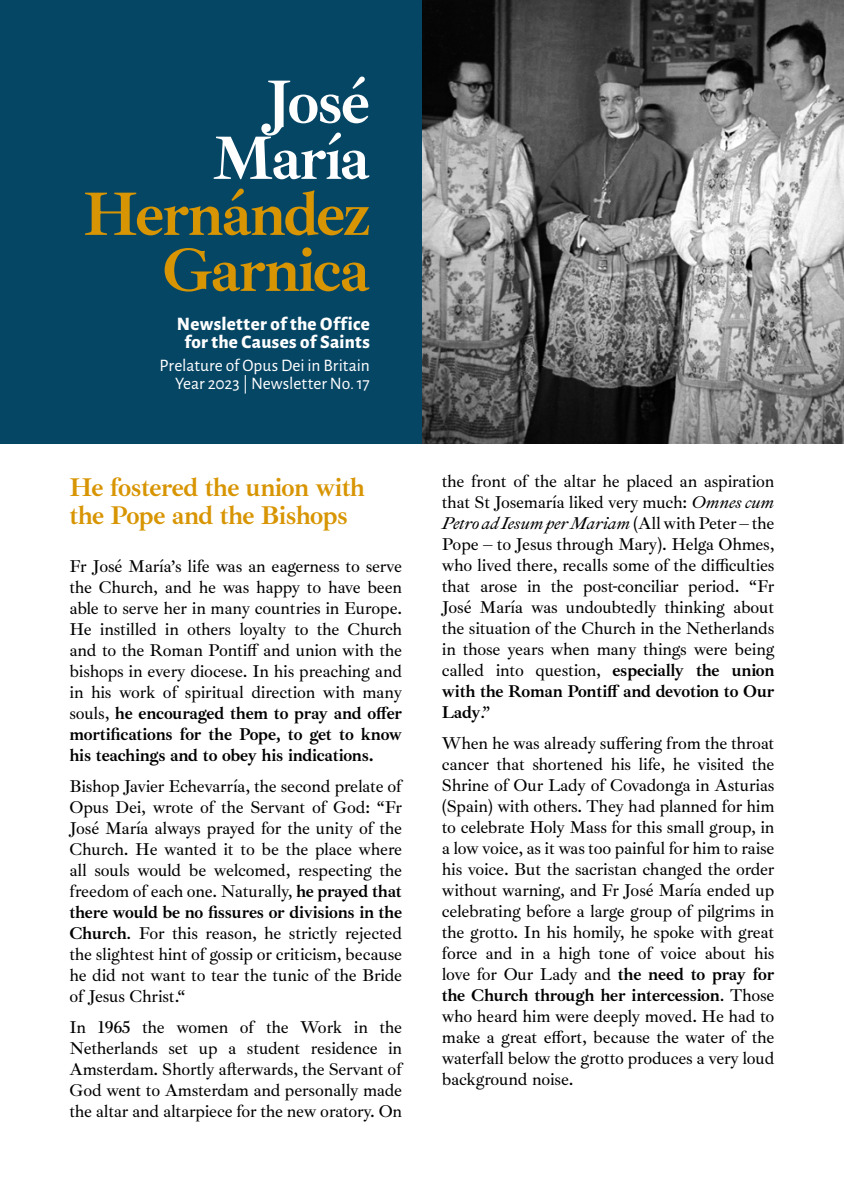
<style>
.page{position:relative;width:844px;height:1191px;background:#fff}
.page>*{position:absolute;margin:0;border:0;box-sizing:border-box;transform-origin:0 0}
.t1{font:700 62.65px/56px "Ibarra Real Nova";letter-spacing:-.03em;color:#d89503;text-align:right}
.t2{font:700 62.65px/56px "Ibarra Real Nova";letter-spacing:-.03em;color:#fff;text-align:right}
.t3{font:700 26.25px/28px "Ibarra Real Nova";letter-spacing:-.02em;color:#d89503}
.t4{font:800 19.07px/18.2px "Alegreya Sans";letter-spacing:.015em;color:#fff;text-align:center}
.t5{font:500 17.5px/21px "Ibarra Real Nova";letter-spacing:-.01em;color:#000;text-align:justify}
.t6{font:17.5px/18.2px "Alegreya Sans";color:#fff;text-align:right}
.s1{font-weight:700}
.s2{font-style:italic}
</style>
<div class="page">
<img style="left:422px;top:0;width:421px;height:443px">
<div style="left:0;top:0;width:422px;height:443px;background:#064665"></div>
<h1 class="t2" style="left:212px;top:75px;width:159px">José<br>María</h1>
<h1 class="t1" style="left:83px;top:187px;width:288px">Hernández<br>Garnica</h1>
<p class="t4" style="left:177px;top:313px;width:194px">Newsletter of the Office for the Causes of Saints</p>
<p class="t6" style="left:159px;top:355px;width:212px">Prelature of Opus Dei in Britain<br>Year 2023 | Newsletter No. 17</p>
<h2 class="t3" style="left:69px;top:474px;width:297px">He fostered the union with the Pope and the Bishops</h2>
<p class="t5" style="left:69px;top:556px;width:334px">Fr José María’s life was an eagerness to serve the Church, and he was happy to have been able to serve her in many countries in Europe.<br>He instilled in others loyalty to the Church and to the Roman Pontiff and union with the bishops in every diocese. In his preaching and in his work of spiritual direction with many souls, <span class="s1">he encouraged them to pray and offer mortifications for the Pope, to get to know his teachings and to obey his indications.</span></p>
<p class="t5" style="left:69px;top:776px;width:334px">Bishop Javier Echevarría, the second prelate of Opus Dei, wrote of the Servant of God: “Fr José María always prayed for the unity of the Church. He wanted it to be the place where all souls would be welcomed, respecting the freedom of each one. Naturally, <span class="s1">he prayed that there would be no fissures or divisions in the Church</span>. For this reason, he strictly rejected the slightest hint of gossip or criticism, because he did not want to tear the tunic of the Bride of Jesus Christ.“</p>
<p class="t5" style="left:69px;top:1017px;width:334px">In 1965 the women of the Work in the Netherlands set up a student residence in Amsterdam. Shortly afterwards, the Servant of God went to Amsterdam and personally made the altar and altarpiece for the new oratory. On</p>
<p class="t5" style="left:441px;top:471px;width:334px">the front of the altar he placed an aspiration that St Josemaría liked very much: <span class="s2">Omnes cum Petro ad Iesum per Mariam</span> (All with Peter – the Pope – to Jesus through Mary). Helga Ohmes, who lived there, recalls some of the difficulties that arose in the post-conciliar period. “Fr José María was undoubtedly thinking about the situation of the Church in the Netherlands in those years when many things were being called into question, <span class="s1">especially the union with the Roman Pontiff and devotion to Our Lady</span>.”</p>
<p class="t5" style="left:441px;top:733px;width:334px">When he was already suffering from the throat cancer that shortened his life, he visited the Shrine of Our Lady of Covadonga in Asturias (Spain) with others. They had planned for him to celebrate Holy Mass for this small group, in a low voice, as it was too painful for him to raise his voice. But the sacristan changed the order without warning, and Fr José María ended up celebrating before a large group of pilgrims in the grotto. In his homily, he spoke with great force and in a high tone of voice about his love for Our Lady and <span class="s1">the need to pray for the Church through her intercession</span>. Those who heard him were deeply moved. He had to make a great effort, because the water of the waterfall below the grotto produces a very loud background noise.</p>
</div>
